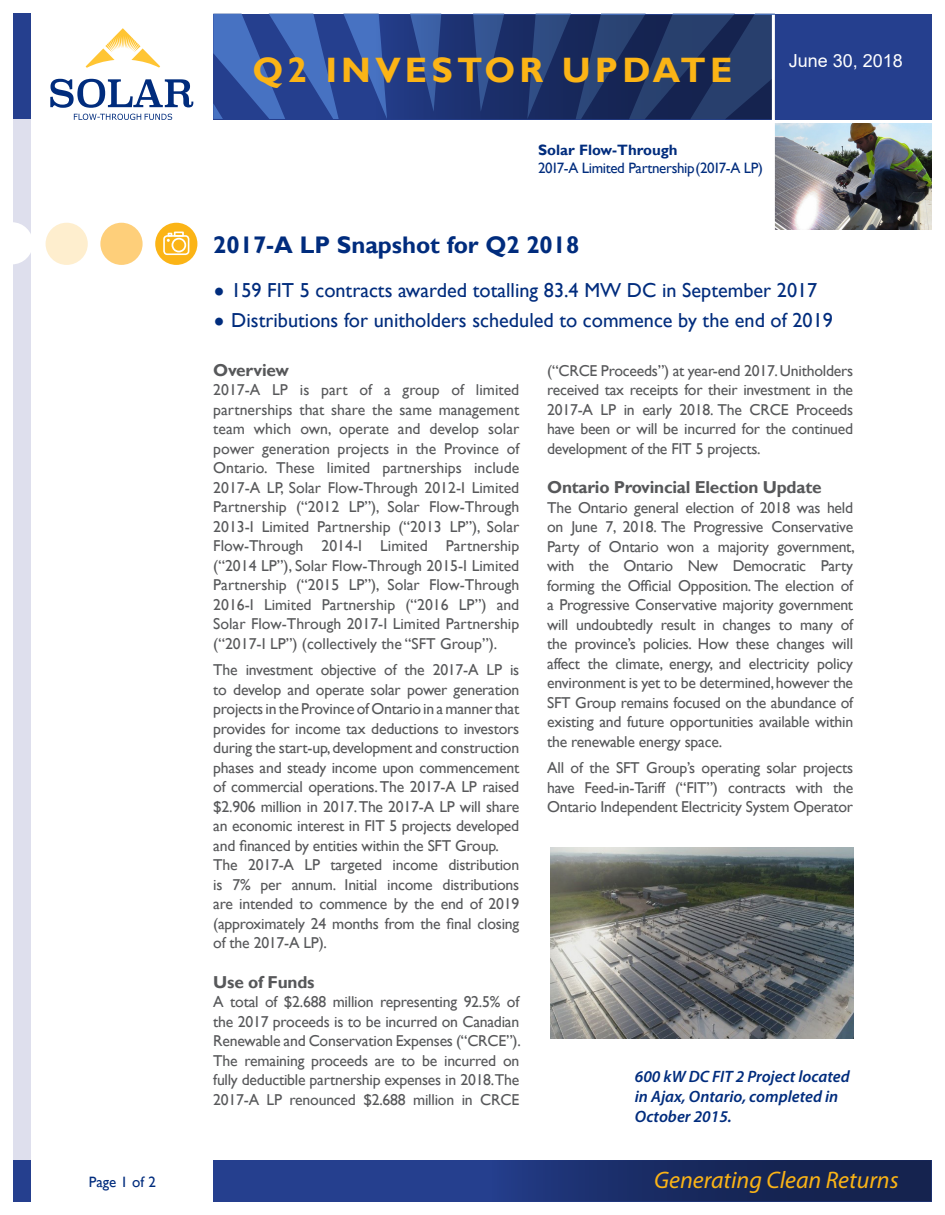
<style>
.page{position:relative;width:945px;height:1215px;background:#fff}
.page>*{position:absolute;margin:0;border:0;box-sizing:border-box;transform-origin:0 0}
.t1{font:700 35.25px "Gill Sans";letter-spacing:.12em;color:#fbb416}
.t2{font:700 24px "Gill Sans";color:#002c7d}
.t3{font:italic 24px "Myriad Pro";color:#fbb416}
.t4{font:20.25px "Gill Sans";color:#002c7d}
.t5{font:18px "Arial";color:#fff}
.t6{font:700 17.25px "Gill Sans";letter-spacing:-.015em;color:#57585a}
.t7{font:italic 600 16.5px/19.8px "Myriad Pro";color:#002c7d}
.t8{font:15.75px/19.5px "Gill Sans";letter-spacing:-.015em;color:#57585a;text-align:justify}
.t9{font:15px/18px "Gill Sans";letter-spacing:-.025em;color:#002c7d}
.s1{font-weight:700}
.s2{font-weight:800;font-size:24px}
</style>
<div class="page">
<div style="left:14px;top:119px;width:18px;height:1041px;background:#dedfed"></div>
<div style="left:213px;top:1160px;width:719px;height:42px;background:#253f8e"></div>
<div style="left:213px;top:14px;width:719px;height:106px;background:#253f8e"></div>
<svg style="left:518px;top:1160px;width:414px;height:42px;background:#18295e"></svg>
<svg style="left:213px;top:14px;width:562px;height:105px"></svg>
<img style="left:775px;top:123px;width:157px;height:107px">
<div style="left:14px;top:14px;width:18px;height:105px;background:#253f8e"></div>
<div style="left:14px;top:1160px;width:18px;height:42px;background:#253f8e"></div>
<hr style="left:772px;top:15px;width:3px;height:236px;background:#fff">
<div style="left:155px;top:223px;width:42px;height:42px;background:#fbb416;border-radius:50%"></div>
<div style="left:100px;top:223px;width:43px;height:42px;background:#fecf7a;border-radius:50%"></div>
<div style="left:46px;top:223px;width:42px;height:42px;background:#feeece;border-radius:50%"></div>
<div style="left:163px;top:235px;width:26px;height:20px;border:2px solid #fff;border-radius:3px"></div>
<div style="left:172px;top:238px;width:14px;height:14px;border:2px solid #fff;border-radius:50%"></div>
<svg style="left:167px;top:231px;width:18px;height:11px"></svg>
<svg style="left:14px;top:222px;width:18px;height:42px"></svg>
<svg style="left:86px;top:28px;width:74px;height:40px"></svg>
<svg style="left:50px;top:79px;width:143px;height:29px"></svg>
<svg style="left:74px;top:114px;width:98px;height:6px"></svg>
<img style="left:551px;top:847px;width:302px;height:191px">
<p class="t9" style="left:89px;top:1174px;width:69px">Page 1 of 2</p>
<p class="t1" style="left:252px;top:49px;width:482px">Q2 INVESTOR UPDATE</p>
<p class="t9" style="left:538px;top:141px;width:226px"><span class="s1">Solar Flow-Through<br></span>2017-A Limited Partnership (2017-A LP)</p>
<p class="t5" style="left:789px;top:48px;width:116px">June 30, 2018</p>
<p class="t2" style="left:213px;top:231px;width:368px">2017-A LP Snapshot for Q2 2018</p>
<p class="t4" style="left:213px;top:279px;width:606px"><span class="s2">•</span> 159 FIT 5 contracts awarded totalling 83.4 MW DC in September 2017</p>
<p class="t4" style="left:213px;top:308px;width:621px"><span class="s2">•</span> Distributions for unitholders scheduled to commence by the end of 2019</p>
<p class="t8" style="left:547px;top:361px;width:308px">(“CRCE Proceeds”) at year-end 2017. Unitholders received tax receipts for their investment in the 2017-A LP in early 2018. The CRCE Proceeds have been or will be incurred for the continued development of the FIT 5 projects.</p>
<p class="t6" style="left:547px;top:477px;width:276px">Ontario Provincial Election Update</p>
<p class="t8" style="left:547px;top:498px;width:309px">The Ontario general election of 2018 was held on June 7, 2018. The Progressive Conservative Party of Ontario won a majority government, with the Ontario New Democratic Party forming the Official Opposition. The election of a Progressive Conservative majority government will undoubtedly result in changes to many of the province’s policies. How these changes will affect the climate, energy, and electricity policy environment is yet to be determined, however the SFT Group remains focused on the abundance of existing and future opportunities available within the renewable energy space.</p>
<p class="t8" style="left:547px;top:758px;width:308px">All of the SFT Group’s operating solar projects have Feed-in-Tariff (“FIT”) contracts with the Ontario Independent Electricity System Operator</p>
<p class="t6" style="left:213px;top:360px;width:77px">Overview</p>
<p class="t8" style="left:213px;top:381px;width:308px">2017-A LP is part of a group of limited partnerships that share the same management team which own, operate and develop solar power generation projects in the Province of Ontario. These limited partnerships include 2017-A LP, Solar Flow-Through 2012-I Limited Partnership (“2012 LP”), Solar Flow-Through 2013-I Limited Partnership (“2013 LP”), Solar Flow-Through 2014-I Limited Partnership (“2014 LP”), Solar Flow-Through 2015-I Limited Partnership (“2015 LP”), Solar Flow-Through 2016-I Limited Partnership (“2016 LP”) and Solar Flow-Through 2017-I Limited Partnership (“2017-I LP”) (collectively the “SFT Group”).</p>
<p class="t8" style="left:213px;top:660px;width:308px">The investment objective of the 2017-A LP is to develop and operate solar power generation projects in the Province of Ontario in a manner that provides for income tax deductions to investors during the start-up, development and construction phases and steady income upon commencement of commercial operations. The 2017-A LP raised $2.906 million in 2017. The 2017-A LP will share an economic interest in FIT 5 projects developed and financed by entities within the SFT Group.</p>
<p class="t8" style="left:213px;top:855px;width:308px">The 2017-A LP targeted income distribution is 7% per annum. Initial income distributions are intended to commence by the end of 2019 (approximately 24 months from the final closing of the 2017-A LP).</p>
<p class="t6" style="left:213px;top:972px;width:103px">Use of Funds</p>
<p class="t8" style="left:213px;top:993px;width:309px">A total of $2.688 million representing 92.5% of the 2017 proceeds is to be incurred on Canadian Renewable and Conservation Expenses (“CRCE”).<br>The remaining proceeds are to be incurred on fully deductible partnership expenses in 2018.The 2017-A LP renounced $2.688 million in CRCE</p>
<p class="t7" style="left:635px;top:1067px;width:216px">600 kW DC FIT 2 Project located in Ajax, Ontario, completed in<br>October 2015.</p>
<p class="t3" style="left:654px;top:1167px;width:246px">Generating Clean Returns</p>
</div>
